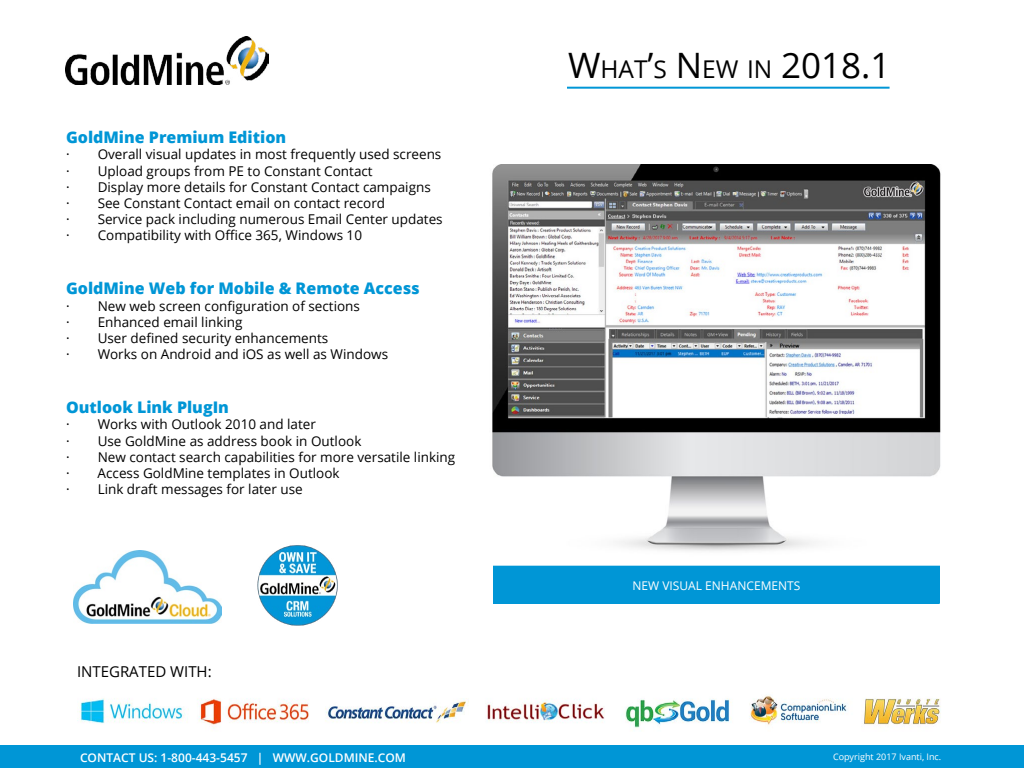
<style>
.page{position:relative;width:1024px;height:768px;background:#fff}
.page>*{position:absolute;margin:0;border:0;box-sizing:border-box;transform-origin:0 0}
.t1{font:35px "Open Sans";color:#000}
.t2{font:800 16px "Open Sans";color:#0096d6}
.t3{font:15px "Open Sans";color:#000}
.t4{font:13.5px/16.2px "Open Sans";color:#000}
.t5{font:600 12px "Open Sans";color:#fff}
.t6{font:12px "Open Sans";color:#fff}
.t7{font:9px "Open Sans";color:#fff}
.s1{font-size:24.5px}
</style>
<div class="page">
<img style="left:492px;top:165px;width:449px;height:401px">
<img style="left:65px;top:37px;width:204px;height:48px">
<hr style="left:567px;top:87px;width:323px;height:2px;background:#0096d6">
<div style="left:0;top:746px;width:1024px;height:22px;background:#0096d6"></div>
<img style="left:74px;top:550px;width:148px;height:73px">
<img style="left:257px;top:545px;width:81px;height:81px">
<div style="left:494px;top:566px;width:446px;height:37px;background:#0096d6"></div>
<div style="left:493px;top:566px;width:447px;height:38px;border:1px solid #0096d6"></div>
<img style="left:77px;top:695px;width:864px;height:34px">
<p class="t2" style="left:66px;top:125px;width:222px">GoldMine Premium Edition</p>
<p class="t4" style="left:66px;top:146px;width:378px">· Overall visual updates in most frequently used screens · Upload groups from PE to Constant Contact<br>· Display more details for Constant Contact campaigns<br>· See Constant Contact email on contact record<br>· Service pack including numerous Email Center updates · Compatibility with Office 365, Windows 10</p>
<p class="t2" style="left:66px;top:276px;width:355px">GoldMine Web for Mobile &amp; Remote Access</p>
<p class="t4" style="left:66px;top:297px;width:324px">· New web screen configuration of sections<br>· Enhanced email linking<br>· User defined security enhancements<br>· Works on Android and iOS as well as Windows</p>
<p class="t2" style="left:66px;top:395px;width:165px">Outlook Link PlugIn</p>
<p class="t4" style="left:66px;top:416px;width:391px">· Works with Outlook 2010 and later<br>· Use GoldMine as address book in Outlook<br>· New contact search capabilities for more versatile linking · Access GoldMine templates in Outlook<br>· Link draft messages for later use</p>
<p class="t3" style="left:77px;top:661px;width:136px">INTEGRATED WITH:</p>
<h1 class="t1" style="left:568px;top:41px;width:324px">W<span class="s1">HAT</span>’<span class="s1">S</span> N<span class="s1">EW IN</span> 2018.1</h1>
<p class="t6" style="left:633px;top:578px;width:169px">NEW VISUAL ENHANCEMENTS</p>
<p class="t5" style="left:80px;top:750px;width:327px">CONTACT US: 1-800-443-5457 | WWW.GOLDMINE.COM</p>
<p class="t7" style="left:833px;top:750px;width:110px">Copyright 2017 Ivanti, Inc.</p>
</div>
